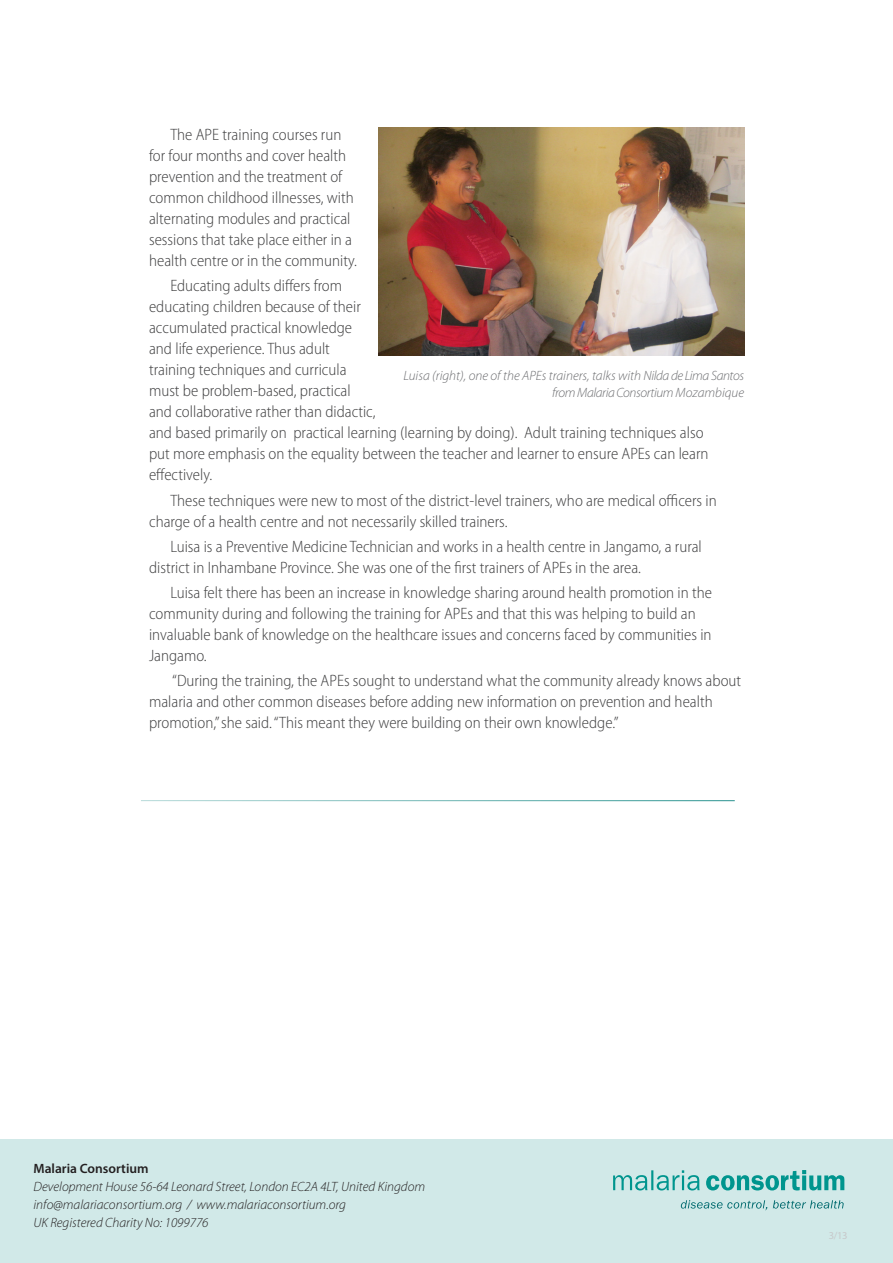
<style>
.page{position:relative;width:893px;height:1263px;background:#fff}
.page>*{position:absolute;margin:0;border:0;box-sizing:border-box;transform-origin:0 0}
.Para_Ind{font:300 semi-condensed 16.5px/21px "Myriad Pro";color:#3e3e3f}
.Regular_Text{font:italic 300 13.5px/18px "Myriad Pro";color:#231f20}
.Footnot{font:italic 300 13.5px "Myriad Pro";color:#6c6d70}
.Footnot-2{font:italic 300 13.5px "Myriad Pro";letter-spacing:-.03em;color:#6c6d70}
.Bold_Text{font:600 13.5px "Myriad Pro";color:#231f20}
.Para{font:10.5px "Myriad Pro";color:#c7c8ca}
</style>
<div class="page">
<div style="left:0;top:1140px;width:893px;height:123px;background:#d1e9e8"></div>
<svg style="left:613px;top:1170px;width:231px;height:20px"></svg>
<svg style="left:681px;top:1200px;width:163px;height:10px"></svg>
<hr style="left:141px;top:800px;width:594px;height:1px;background:#007e7a">
<img style="left:378px;top:128px;width:366px;height:228px">
<p class="Para_Ind" style="left:149px;top:124px;width:210px;text-indent:21px">The APE training courses run for four months and cover health prevention and the treatment of common childhood illnesses, with alternating modules and practical sessions that take place either in a health centre or in the community.</p>
<p class="Para_Ind" style="left:149px;top:276px;width:561px;text-indent:21px">Educating adults differs from<br>educating children because of their<br>accumulated practical knowledge<br>and life experience. Thus adult<br>training techniques and curricula<br>must be problem-based, practical<br>and collaborative rather than didactic,<br>and based primarily on practical learning (learning by doing). Adult training techniques also put more emphasis on the equality between the teacher and learner to ensure APEs can learn effectively.</p>
<p class="Para_Ind" style="left:149px;top:490px;width:569px;text-indent:21px">These techniques were new to most of the district-level trainers, who are medical officers in charge of a health centre and not necessarily skilled trainers.</p>
<p class="Para_Ind" style="left:149px;top:536px;width:554px;text-indent:21px">Luisa is a Preventive Medicine Technician and works in a health centre in Jangamo, a rural district in Inhambane Province. She was one of the first trainers of APEs in the area.</p>
<p class="Para_Ind" style="left:149px;top:582px;width:564px;text-indent:21px">Luisa felt there has been an increase in knowledge sharing around health promotion in the community during and following the training for APEs and that this was helping to build an invaluable bank of knowledge on the healthcare issues and concerns faced by communities in Jangamo.</p>
<p class="Para_Ind" style="left:149px;top:671px;width:594px;text-indent:23px">“During the training, the APEs sought to understand what the community already knows about malaria and other common diseases before adding new information on prevention and health promotion,” she said. “This meant they were building on their own knowledge.”</p>
<p class="Footnot" style="left:403px;top:368px;width:342px">Luisa (right), one of the APEs trainers, talks with Nilda de Lima Santos</p>
<p class="Footnot-2" style="left:552px;top:385px;width:193px">from Malaria Consortium Mozambique</p>
<p class="Bold_Text" style="left:34px;top:1159px;width:117px">Malaria Consortium</p>
<p class="Regular_Text" style="left:34px;top:1177px;width:393px">Development House 56-64 Leonard Street, London EC2A 4LT, United Kingdom</p>
<p class="Regular_Text" style="left:34px;top:1195px;width:314px">info@malariaconsortium.org / www.malariaconsortium.org<br>UK Registered Charity No: 1099776</p>
<p class="Para" style="left:829px;top:1229px;width:20px">3/13</p>
</div>
